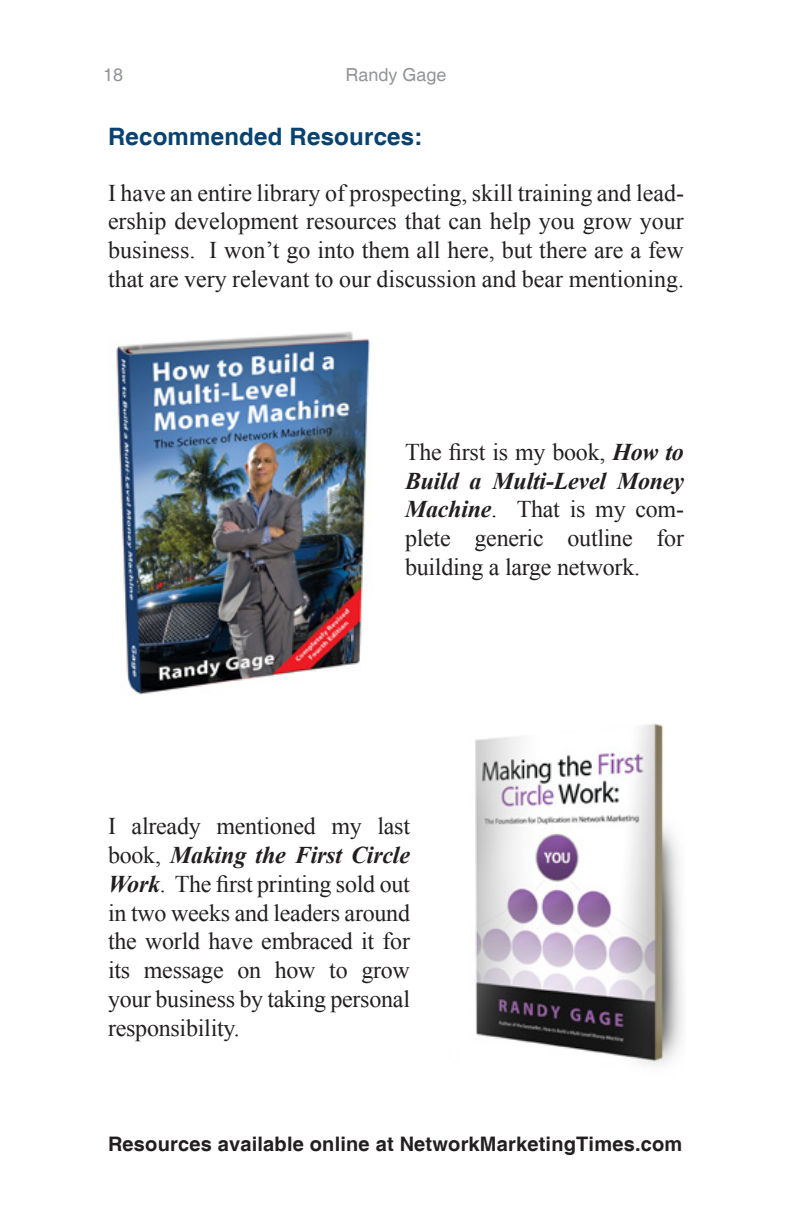
<style>
.page{position:relative;width:792px;height:1224px;background:#fff}
.page>*{position:absolute;margin:0;border:0;box-sizing:border-box;transform-origin:0 0}
.body_copy{font:24px/28.8px "Times New Roman";letter-spacing:-.01em;color:#231f20;text-align:justify}
.Sub_Head{font:700 24px "Helvetica";letter-spacing:.01em;color:#084271}
.Sub_Head-2{font:700 20px "Helvetica";letter-spacing:.01em;color:#231f20}
.t1{font:18px "Helvetica";color:#939598}
.s1{font-weight:700;font-style:italic}
</style>
<div class="page">
<img style="left:116px;top:331px;width:254px;height:364px">
<img style="left:475px;top:723px;width:208px;height:345px">
<p class="t1" style="left:103px;top:64px;width:22px">18</p>
<p class="t1" style="left:345px;top:64px;width:103px">Randy Gage</p>
<p class="Sub_Head" style="left:108px;top:122px;width:316px">Recommended Resources:</p>
<p class="body_copy" style="left:108px;top:178px;width:578px">I have an entire library of prospecting, skill training and lead&shy;ership development resources that can help you grow your business. I won’t go into them all here, but there are a few that are very relevant to our discussion and bear mentioning.</p>
<p class="body_copy" style="left:405px;top:437px;width:281px">The first is my book, <span class="s1">How to Build a Multi-Level Money Machine</span>. That is my com&shy;plete generic outline for building a large network.</p>
<p class="body_copy" style="left:108px;top:811px;width:304px">I already mentioned my last book, <span class="s1">Making the First Circle Work</span>. The first printing sold out in two weeks and leaders around the world have embraced it for its message on how to grow your business by taking personal responsibility.</p>
<p class="Sub_Head-2" style="left:108px;top:1132px;width:576px">Resources available online at NetworkMarketingTimes.com</p>
</div>
